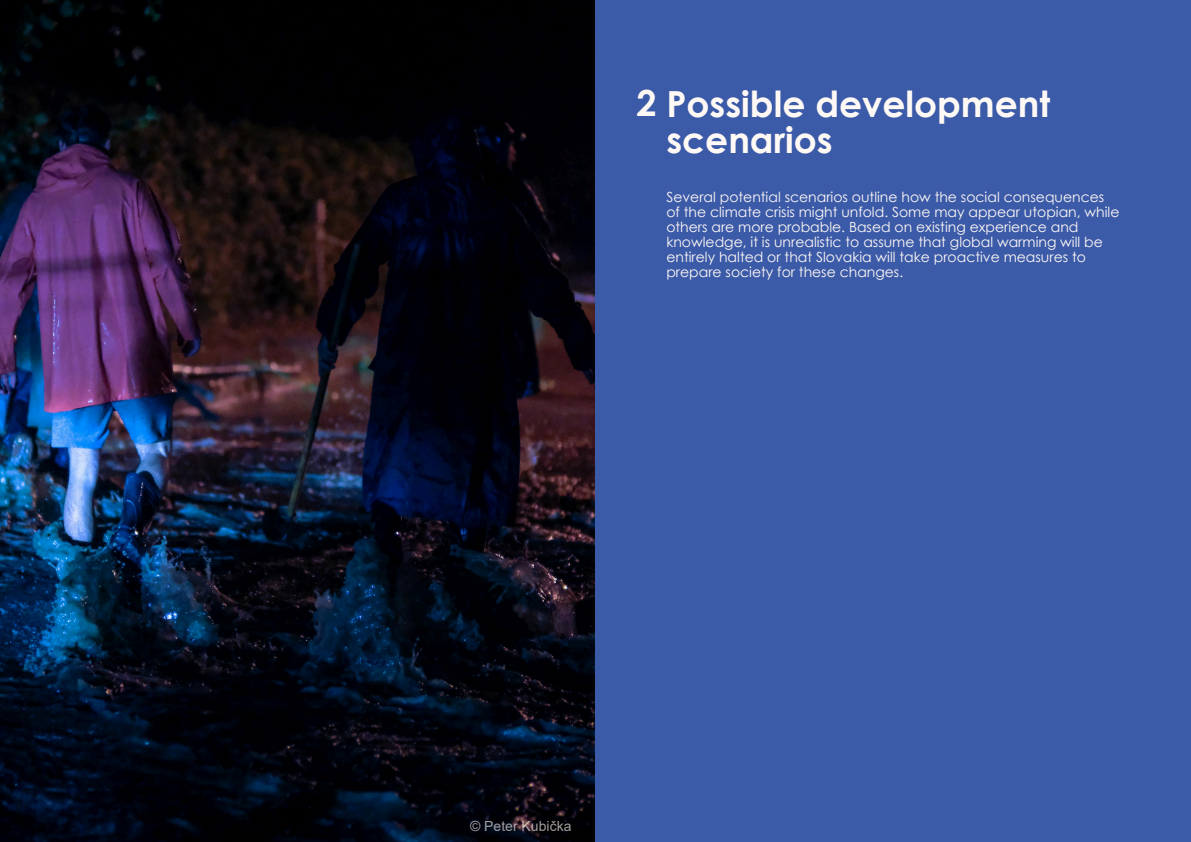
<style>
.page{position:relative;width:1191px;height:842px;background:#fff}
.page>*{position:absolute;margin:0;border:0;box-sizing:border-box;transform-origin:0 0}
.t1{font:700 36px/36px "Century Gothic";color:#fff9f5}
.t2{font:14px/15px "Century Gothic";color:#fff9f5}
.t3{font:14px "Arial";color:rgb(255 249 249/.63)}
</style>
<div class="page">
<img style="left:0;top:0;width:595px;height:842px">
<div style="left:595px;top:0;width:596px;height:842px;background:#3b5aa8"></div>
<h1 class="t1" style="left:666px;top:89px;width:385px;text-indent:-30px">2 Possible development scenarios</h1>
<p class="t2" style="left:666px;top:190px;width:454px">Several potential scenarios outline how the social consequences of the climate crisis might unfold. Some may appear utopian, while others are more probable. Based on existing experience and knowledge, it is unrealistic to assume that global warming will be entirely halted or that Slovakia will take proactive measures to prepare society for these changes.</p>
<p class="t3" style="left:470px;top:821px;width:103px">© Peter Kubička</p>
</div>
